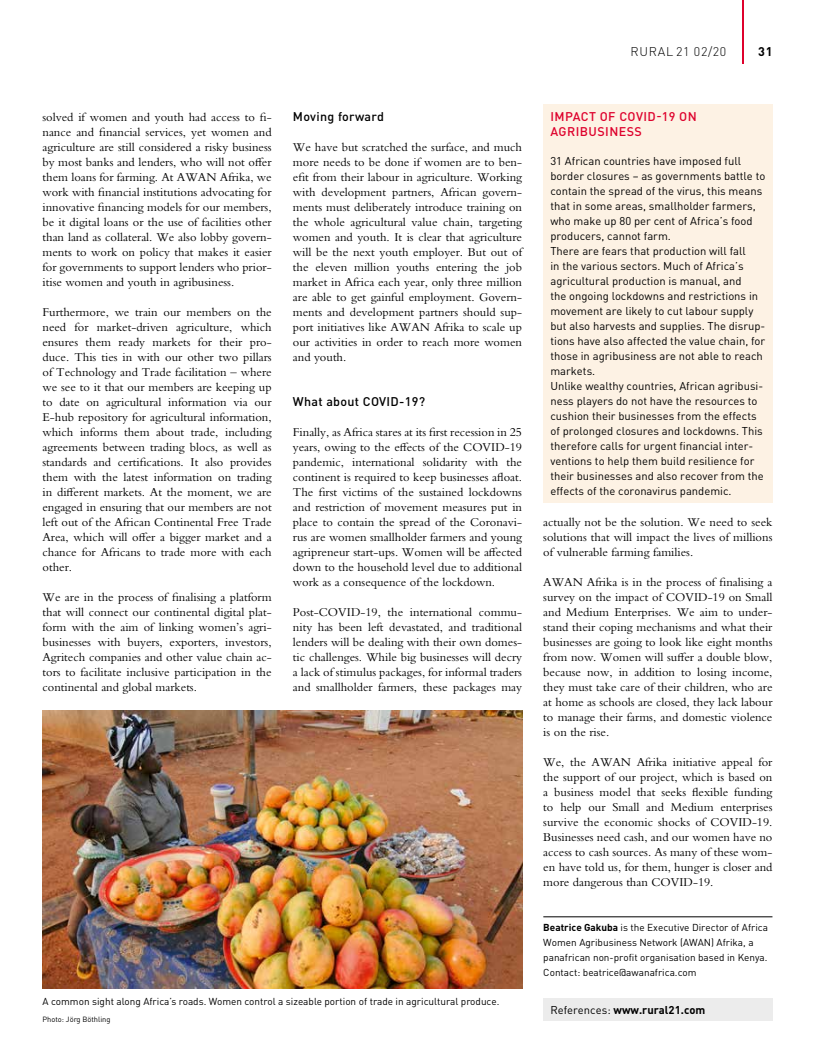
<style>
.page{position:relative;width:815px;height:1063px;background:#fff}
.page>*{position:absolute;margin:0;border:0;box-sizing:border-box;transform-origin:0 0}
.t1{font:12.5px/15px "Bembo Std";color:#000;text-align:justify}
.t2{font:500 12.5px "DIN Pro";letter-spacing:.025em;color:#000}
.t3{font:500 12.5px/15px "DIN Pro";letter-spacing:.035em;color:#de012c}
.t4{font:300 12.5px "DIN Pro";letter-spacing:.06em;color:#000}
.t5{font:700 12.5px "DIN Pro";color:#000}
.t6{font:11.25px/15px "DIN Pro";color:#000}
.t7{font:700 11.25px "DIN Pro";color:#000}
.t8{font:10px/15px "DIN Pro";color:#000}
.t9{font:7.5px "DIN Pro";color:#000}
.s1{font-weight:700}
.s2{font-weight:400}
</style>
<div class="page">
<hr style="left:742px;top:0;width:2px;height:64px;background:#de012c">
<hr style="left:543px;top:917px;width:229px;height:1px;background:#000">
<div style="left:543px;top:999px;width:229px;height:22px;background:#ececec"></div>
<div style="left:543px;top:104px;width:229px;height:399px;background:#fdf2e4"></div>
<img style="left:43px;top:711px;width:479px;height:278px">
<p class="t4" style="left:630px;top:43px;width:97px">RURAL 21 02/20</p>
<p class="t5" style="left:758px;top:43px;width:16px">31</p>
<p class="t1" style="left:43px;top:110px;width:231px">solved if women and youth had access to fi&shy;nance and financial services, yet women and agriculture are still considered a risky business by most banks and lenders, who will not offer them loans for farming. At AWAN Afrika, we work with financial institutions advocating for innovative financing models for our members, be it digital loans or the use of facilities other than land as collateral. We also lobby govern&shy;ments to work on policy that makes it easier for governments to support lenders who prior&shy;itise women and youth in agribusiness.</p>
<p class="t1" style="left:43px;top:305px;width:231px">Furthermore, we train our members on the need for market-driven agriculture, which ensures them ready markets for their pro&shy;duce. This ties in with our other two pillars of Technology and Trade facilitation – where we see to it that our members are keeping up to date on agricultural information via our E-hub repository for agricultural information, which informs them about trade, including agreements between trading blocs, as well as standards and certifications. It also provides them with the latest information on trading in different markets. At the moment, we are engaged in ensuring that our members are not left out of the African Continental Free Trade Area, which will offer a bigger market and a chance for Africans to trade more with each other.</p>
<p class="t1" style="left:43px;top:590px;width:231px">We are in the process of finalising a platform that will connect our continental digital plat&shy;form with the aim of linking women’s agri&shy;businesses with buyers, exporters, investors, Agritech companies and other value chain ac&shy;tors to facilitate inclusive participation in the continental and global markets.</p>
<p class="t2" style="left:293px;top:108px;width:92px">Moving forward</p>
<p class="t1" style="left:293px;top:140px;width:231px">We have but scratched the surface, and much more needs to be done if women are to ben&shy;efit from their labour in agriculture. Working with development partners, African govern&shy;ments must deliberately introduce training on the whole agricultural value chain, targeting women and youth. It is clear that agriculture will be the next youth employer. But out of the eleven million youths entering the job market in Africa each year, only three million are able to get gainful employment. Govern&shy;ments and development partners should sup&shy;port initiatives like AWAN Afrika to scale up our activities in order to reach more women and youth.</p>
<p class="t2" style="left:293px;top:393px;width:134px">What about COVID-19?</p>
<p class="t1" style="left:293px;top:425px;width:231px">Finally, as Africa stares at its first recession in 25 years, owing to the effects of the COVID-19 pandemic, international solidarity with the continent is required to keep businesses afloat.<br>The first victims of the sustained lockdowns and restriction of movement measures put in place to contain the spread of the Coronavi&shy;rus are women smallholder farmers and young agripreneur start-ups. Women will be affected down to the household level due to additional work as a consequence of the lockdown.</p>
<p class="t1" style="left:293px;top:605px;width:231px">Post-COVID-19, the international commu&shy;nity has been left devastated, and traditional lenders will be dealing with their own domes&shy;tic challenges. While big businesses will decry a lack of stimulus packages, for informal traders and smallholder farmers, these packages may</p>
<p class="t8" style="left:43px;top:994px;width:458px">A common sight along Africa’s roads. Women control a sizeable portion of trade in agricultural produce.</p>
<p class="t9" style="left:43px;top:1014px;width:70px">Photo: Jörg Böthling</p>
<p class="t3" style="left:550px;top:109px;width:148px">IMPACT OF COVID-19 ON<br>AGRIBUSINESS</p>
<p class="t6" style="left:550px;top:153px;width:216px">31 African countries have imposed full border closures – as governments battle to contain the spread of the virus, this means that in some areas, smallholder farmers, who make up 80 per cent of Africa’s food producers, cannot farm.<br>There are fears that production will fall<br>in the various sectors. Much of Africa’s agricultural production is manual, and<br>the ongoing lockdowns and restrictions in movement are likely to cut labour supply but also harvests and supplies. The disrup&shy;tions have also affected the value chain, for those in agribusiness are not able to reach markets.<br>Unlike wealthy countries, African agribusi&shy;ness players do not have the resources to cushion their businesses from the effects of prolonged closures and lockdowns. This therefore calls for urgent financial inter&shy;ventions to help them build resilience for their businesses and also recover from the effects of the coronavirus pandemic.</p>
<p class="t1" style="left:543px;top:515px;width:231px">actually not be the solution. We need to seek solutions that will impact the lives of millions of vulnerable farming families.</p>
<p class="t1" style="left:543px;top:575px;width:231px">AWAN Afrika is in the process of finalising a survey on the impact of COVID-19 on Small and Medium Enterprises. We aim to under&shy;stand their coping mechanisms and what their businesses are going to look like eight months from now. Women will suffer a double blow, because now, in addition to losing income, they must take care of their children, who are at home as schools are closed, they lack labour to manage their farms, and domestic violence is on the rise.</p>
<p class="t1" style="left:543px;top:755px;width:231px">We, the AWAN Afrika initiative appeal for the support of our project, which is based on a business model that seeks flexible funding to help our Small and Medium enterprises survive the economic shocks of COVID-19.<br>Businesses need cash, and our women have no access to cash sources. As many of these wom&shy;en have told us, for them, hunger is closer and more dangerous than COVID-19.</p>
<p class="t8" style="left:543px;top:920px;width:226px"><span class="s1">Beatrice Gakuba</span> is the Executive Director of Africa Women Agribusiness Network (AWAN) Afrika, a panafrican non-profit organisation based in Kenya.<br>Contact: beatrice@awanafrica.com</p>
<p class="t7" style="left:550px;top:1003px;width:157px"><span class="s2">References:</span> www.rural21.com</p>
</div>
